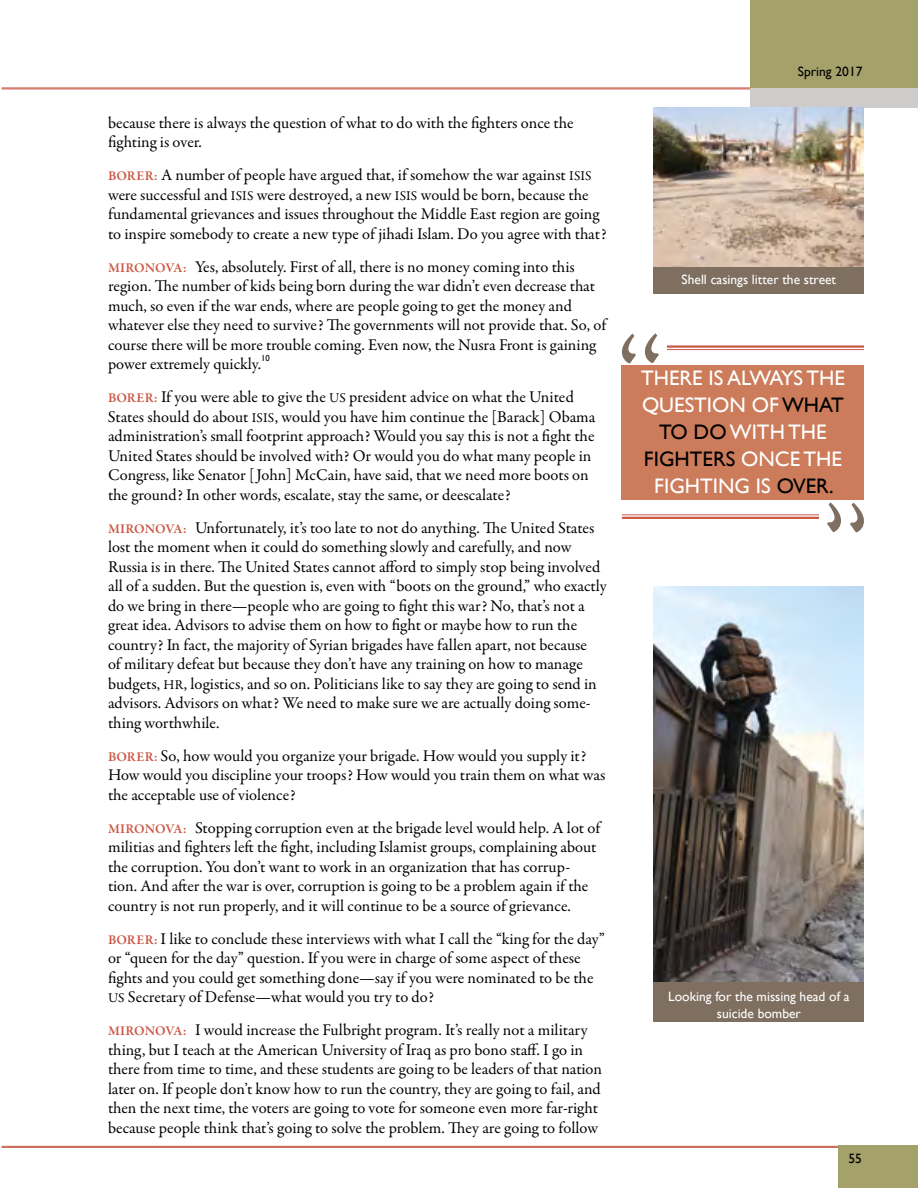
<style>
.page{position:relative;width:918px;height:1188px;background:#fff}
.page>*{position:absolute;margin:0;border:0;box-sizing:border-box;transform-origin:0 0}
.PQ{font:21px/27px "Gill Sans";color:#fff;text-align:center}
.BODY_COPY{font:16.5px/19.5px "Garamond Premr Pro";letter-spacing:-.005em;color:#000}
.image_caption{font:13.5px/16.5px "Gill Sans";color:#fff;text-align:center}
.t1{font:13.5px "Gill Sans";color:#000}
.BODY_COPY-2{font:8.7px "Gill Sans";color:#000}
.s1{font-weight:600;font-size:13.5px;color:#cb5845}
.s2{font-size:13.5px}
.s3{color:#000}
</style>
<div class="page">
<hr style="left:2px;top:88px;width:862px;height:1px;background:#cb5845">
<hr style="left:2px;top:89px;width:862px;height:1px;background:#cb5845">
<div style="left:751px;top:0;width:167px;height:90px;background:#a4a16b"></div>
<div style="left:751px;top:88px;width:167px;height:20px;background:#cdcccb"></div>
<hr style="left:2px;top:1146px;width:862px;height:1px;background:#cb5845">
<hr style="left:2px;top:1147px;width:862px;height:1px;background:#cb5845">
<div style="left:839px;top:1145px;width:79px;height:43px;background:#a4a16b"></div>
<img style="left:654px;top:108px;width:210px;height:158px">
<div style="left:654px;top:267px;width:210px;height:27px;background:#7f6f60"></div>
<img style="left:654px;top:587px;width:210px;height:395px">
<div style="left:654px;top:982px;width:210px;height:40px;background:#7f6f60"></div>
<hr style="left:667px;top:345px;width:197px;height:3px;background:#cb5845">
<hr style="left:667px;top:349px;width:197px;height:1px;background:#cb5845">
<hr style="left:622px;top:514px;width:197px;height:1px;background:#cb5845">
<hr style="left:622px;top:517px;width:197px;height:2px;background:#cb5845">
<svg style="left:622px;top:333px;width:37px;height:30px"></svg>
<div style="left:622px;top:365px;width:242px;height:134px;background:#cc7c5a"></div>
<svg style="left:827px;top:502px;width:37px;height:30px"></svg>
<p class="BODY_COPY" style="left:108px;top:113px;width:467px">because there is always the question of what to do with the fighters once the fighting is over.</p>
<p class="BODY_COPY" style="left:108px;top:165px;width:500px"><span class="s1">BORER:</span> A number of people have argued that, if somehow the war against <span class="s2">ISIS </span>were successful and <span class="s2">ISIS</span> were destroyed, a new <span class="s2">ISIS</span> would be born, because the fundamental grievances and issues throughout the Middle East region are going to inspire somebody to create a new type of jihadi Islam. Do you agree with that?</p>
<p class="BODY_COPY" style="left:108px;top:257px;width:500px"><span class="s1">MIRONOVA:</span> Yes, absolutely. First of all, there is no money coming into this region. The number of kids being born during the war didn’t even decrease that much, so even if the war ends, where are people going to get the money and whatever else they need to survive? The governments will not provide that. So, of course there will be more trouble coming. Even now, the Nusra Front is gaining power extremely quickly.</p>
<p class="BODY_COPY-2" style="left:261px;top:353px;width:10px">10</p>
<p class="BODY_COPY" style="left:108px;top:387px;width:489px"><span class="s1">BORER:</span> If you were able to give the <span class="s2">US</span> president advice on what the United States should do about <span class="s2">ISIS</span>, would you have him continue the [Barack] Obama administration’s small footprint approach? Would you say this is not a fight the United States should be involved with? Or would you do what many people in Congress, like Senator [ John] McCain, have said, that we need more boots on the ground? In other words, escalate, stay the same, or deescalate?</p>
<p class="BODY_COPY" style="left:108px;top:518px;width:500px"><span class="s1">MIRONOVA:</span> Unfortunately, it’s too late to not do anything. The United States lost the moment when it could do something slowly and carefully, and now Russia is in there. The United States cannot afford to simply stop being involved all of a sudden. But the question is, even with “boots on the ground,” who exactly do we bring in there—people who are going to fight this war? No, that’s not a great idea. Advisors to advise them on how to fight or maybe how to run the country? In fact, the majority of Syrian brigades have fallen apart, not because<br>of military defeat but because they don’t have any training on how to manage budgets, <span class="s2">HR</span>, logistics, and so on. Politicians like to say they are going to send in advisors. Advisors on what? We need to make sure we are actually doing some&shy;thing worthwhile.</p>
<p class="BODY_COPY" style="left:108px;top:746px;width:499px"><span class="s1">BORER:</span> So, how would you organize your brigade. How would you supply it?<br>How would you discipline your troops? How would you train them on what was the acceptable use of violence?</p>
<p class="BODY_COPY" style="left:108px;top:818px;width:494px"><span class="s1">MIRONOVA:</span> Stopping corruption even at the brigade level would help. A lot of militias and fighters left the fight, including Islamist groups, complaining about the corruption. You don’t want to work in an organization that has corrup&shy;tion. And after the war is over, corruption is going to be a problem again if the country is not run properly, and it will continue to be a source of grievance.</p>
<p class="BODY_COPY" style="left:108px;top:929px;width:498px"><span class="s1">BORER:</span> I like to conclude these interviews with what I call the “king for the day” or “queen for the day” question. If you were in charge of some aspect of these fights and you could get something done—say if you were nominated to be the <span class="s2">US</span> Secretary of Defense—what would you try to do?</p>
<p class="BODY_COPY" style="left:108px;top:1020px;width:496px"><span class="s1">MIRONOVA:</span> I would increase the Fulbright program. It’s really not a military thing, but I teach at the American University of Iraq as pro bono staff. I go in there from time to time, and these students are going to be leaders of that nation later on. If people don’t know how to run the country, they are going to fail, and then the next time, the voters are going to vote for someone even more far-right because people think that’s going to solve the problem. They are going to follow</p>
<p class="t1" style="left:798px;top:63px;width:66px">Spring 2017</p>
<p class="image_caption" style="left:682px;top:271px;width:156px">Shell casings litter the street</p>
<p class="PQ" style="left:641px;top:365px;width:205px">THERE IS ALWAYS THE<br>QUESTION OF <span class="s3">WHAT<br>TO DO</span> WITH THE<br><span class="s3">FIGHTERS</span> ONCE THE<br>FIGHTING IS <span class="s3">OVER.</span></p>
<p class="image_caption" style="left:668px;top:988px;width:183px">Looking for the missing head of a suicide bomber</p>
<p class="t1" style="left:849px;top:1151px;width:15px">55</p>
</div>
